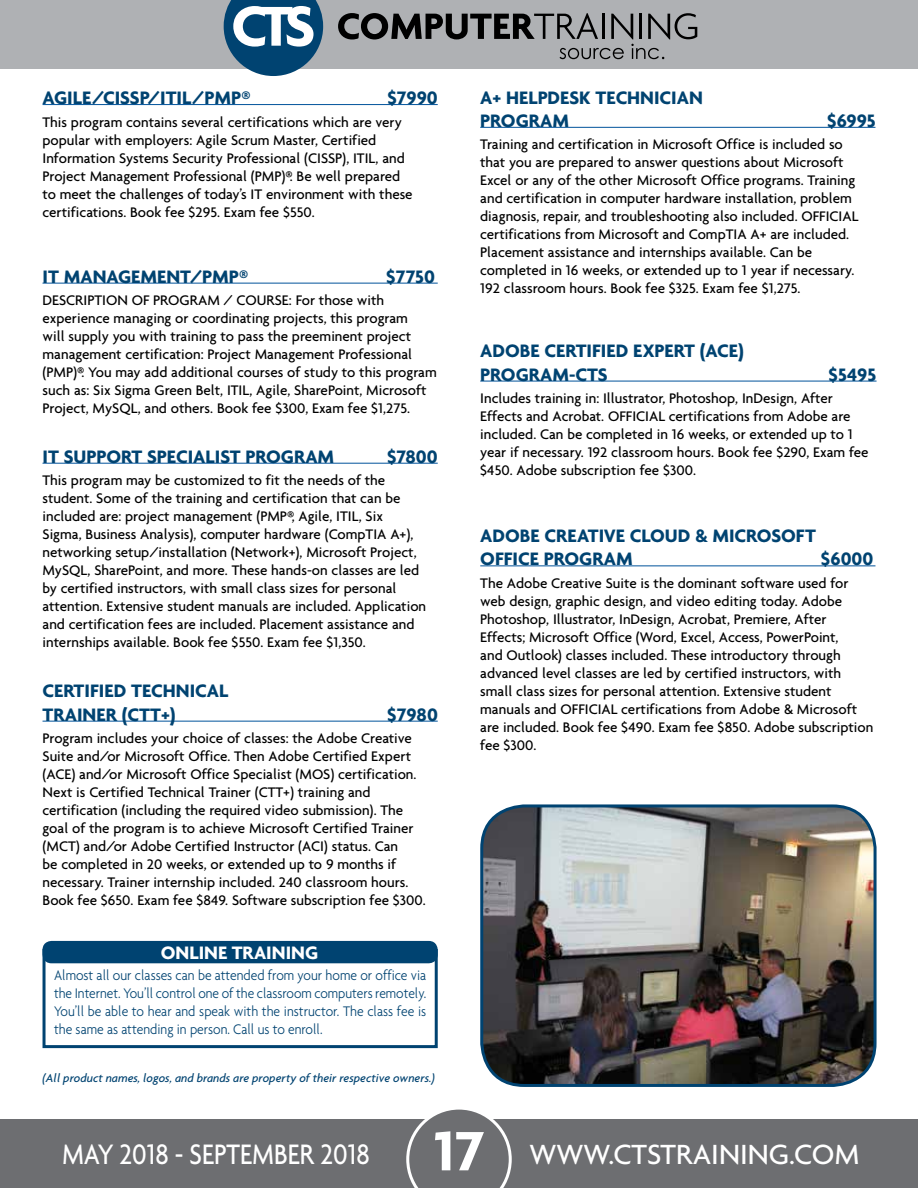
<style>
.page{position:relative;width:918px;height:1188px;background:#fff}
.page>*{position:absolute;margin:0;border:0;box-sizing:border-box;transform-origin:0 0}
.t1{font:500 30.45px "Agenda";color:#fff;scale:.86 1}
.t2{font:700 19.5px "Agenda";color:#004371}
.t3{font:700 19.5px "Agenda";color:#fff}
.t4{font:500 15px/18px "Agenda";color:#000}
.t5{font:300 15px/18px "Agenda";color:#004371;text-align:justify;scale:.91 1}
.t6{font:italic 500 12.45px "Agenda";color:#004371}
.s1{font-weight:700;font-size:60px}
.s2{font-size:30px}
</style>
<div class="page">
<div style="left:0;top:1119px;width:918px;height:69px;background:#6d6e71"></div>
<div style="left:0;top:0;width:918px;height:69px;background:#afb1b4"></div>
<svg style="left:406px;top:1109px;width:106px;height:79px"></svg>
<svg style="left:224px;top:0;width:99px;height:76px;background:#5b84a1"></svg>
<svg style="left:338px;top:13px;width:359px;height:46px"></svg>
<hr style="left:43px;top:463px;width:395px;height:1px;background:#00539b">
<hr style="left:480px;top:127px;width:395px;height:1px;background:#00539b">
<hr style="left:43px;top:283px;width:395px;height:1px;background:#00539b">
<hr style="left:480px;top:565px;width:395px;height:1px;background:#00539b">
<hr style="left:480px;top:381px;width:397px;height:1px;background:#00539b">
<hr style="left:43px;top:721px;width:395px;height:1px;background:#00539b">
<div style="left:43px;top:949px;width:395px;height:99px;border:3px solid #004371"></div>
<div style="left:43px;top:941px;width:395px;height:22px;background:#004371;border-radius:9px"></div>
<img style="left:482px;top:807px;width:392px;height:278px">
<div style="left:480px;top:804px;width:397px;height:283px;border:3px solid #004371;border-radius:43px"></div>
<hr style="left:43px;top:104px;width:395px;height:1px;background:#00539b">
<h2 class="t2" style="left:43px;top:86px;width:210px">AGILE/CISSP/ITIL/PMP®</h2>
<h2 class="t2" style="left:387px;top:86px;width:52px">$7990</h2>
<p class="t4" style="left:43px;top:112px;width:372px">This program contains several certifications which are very popular with employers: Agile Scrum Master, Certified Information Systems Security Professional (CISSP), ITIL, and Project Management Professional (PMP)®. Be well prepared to meet the challenges of today’s IT environment with these certifications. Book fee $295. Exam fee $550.</p>
<h2 class="t2" style="left:43px;top:265px;width:35px">IT MANAGEMENT</h2>
<h2 class="t2" style="left:190px;top:265px;width:26px">/PMP</h2>
<h2 class="t2" style="left:239px;top:265px;width:11px">®</h2>
<h2 class="t2" style="left:386px;top:265px;width:50px">$7750</h2>
<p class="t4" style="left:43px;top:291px;width:396px">DESCRIPTION OF PROGRAM / COURSE: For those with experience managing or coordinating projects, this program<br>will supply you with training to pass the preeminent project management certification: Project Management Professional (PMP)®. You may add additional courses of study to this program such as: Six Sigma Green Belt, ITIL, Agile, SharePoint, Microsoft Project, MySQL, and others. Book fee $300, Exam fee $1,275.</p>
<h2 class="t2" style="left:43px;top:445px;width:44px">IT SUPPORT</h2>
<h2 class="t2" style="left:147px;top:445px;width:20px">SPECIALIST</h2>
<h2 class="t2" style="left:245px;top:445px;width:14px">PROGRAM</h2>
<h2 class="t2" style="left:387px;top:445px;width:52px">$7800</h2>
<p class="t4" style="left:43px;top:471px;width:385px">This program may be customized to fit the needs of the student. Some of the training and certification that can be included are: project management (PMP®, Agile, ITIL, Six<br>Sigma, Business Analysis), computer hardware (CompTIA A+), networking setup/installation (Network+), Microsoft Project, MySQL, SharePoint, and more. These hands-on classes are led by certified instructors, with small class sizes for personal attention. Extensive student manuals are included. Application and certification fees are included. Placement assistance and internships available. Book fee $550. Exam fee $1,350.</p>
<h2 class="t2" style="left:43px;top:679px;width:22px">CERTIFIED</h2>
<h2 class="t2" style="left:131px;top:679px;width:99px">TECHNICAL</h2>
<h2 class="t2" style="left:43px;top:703px;width:12px">TRAINER</h2>
<h2 class="t2" style="left:122px;top:703px;width:55px">(CTT+)</h2>
<h2 class="t2" style="left:387px;top:703px;width:52px">$7980</h2>
<p class="t4" style="left:43px;top:729px;width:385px">Program includes your choice of classes: the Adobe Creative Suite and/or Microsoft Office. Then Adobe Certified Expert (ACE) and/or Microsoft Office Specialist (MOS) certification.<br>Next is Certified Technical Trainer (CTT+) training and certification (including the required video submission). The goal of the program is to achieve Microsoft Certified Trainer (MCT) and/or Adobe Certified Instructor (ACI) status. Can<br>be completed in 20 weeks, or extended up to 9 months if necessary. Trainer internship included. 240 classroom hours.<br>Book fee $650. Exam fee $849. Software subscription fee $300.</p>
<h2 class="t3" style="left:161px;top:941px;width:159px">ONLINE TRAINING</h2>
<p class="t5" style="left:54px;top:966px;width:411px">Almost all our classes can be attended from your home or office via the Internet. You’ll control one of the classroom computers remotely.<br>You’ll be able to hear and speak with the instructor. The class fee is the same as attending in person. Call us to enroll.</p>
<p class="t6" style="left:43px;top:1071px;width:394px">(All product names, logos, and brands are property of their respective owners.)</p>
<h2 class="t2" style="left:480px;top:85px;width:50px">A+ HELPDESK</h2>
<h2 class="t2" style="left:596px;top:85px;width:23px">TECHNICIAN</h2>
<h2 class="t2" style="left:480px;top:109px;width:24px">PROGRAM</h2>
<h2 class="t2" style="left:827px;top:109px;width:50px">$6995</h2>
<p class="t4" style="left:480px;top:135px;width:380px">Training and certification in Microsoft Office is included so that you are prepared to answer questions about Microsoft Excel or any of the other Microsoft Office programs. Training and certification in computer hardware installation, problem diagnosis, repair, and troubleshooting also included. OFFICIAL certifications from Microsoft and CompTIA A+ are included.<br>Placement assistance and internships available. Can be completed in 16 weeks, or extended up to 1 year if necessary.<br>192 classroom hours. Book fee $325. Exam fee $1,275.</p>
<h2 class="t2" style="left:480px;top:339px;width:25px">ADOBE</h2>
<h2 class="t2" style="left:545px;top:339px;width:22px">CERTIFIED</h2>
<h2 class="t2" style="left:633px;top:339px;width:21px">EXPERT</h2>
<h2 class="t2" style="left:700px;top:339px;width:46px">(ACE)</h2>
<h2 class="t2" style="left:480px;top:363px;width:24px">PROGRAM</h2>
<h2 class="t2" style="left:569px;top:363px;width:40px">-CTS</h2>
<h2 class="t2" style="left:829px;top:363px;width:49px">$5495</h2>
<p class="t4" style="left:480px;top:389px;width:390px">Includes training in: Illustrator, Photoshop, InDesign, After Effects and Acrobat. OFFICIAL certifications from Adobe are included. Can be completed in 16 weeks, or extended up to 1 year if necessary. 192 classroom hours. Book fee $290, Exam fee $450. Adobe subscription fee $300.</p>
<h2 class="t2" style="left:480px;top:524px;width:25px">ADOBE</h2>
<h2 class="t2" style="left:545px;top:524px;width:11px">CREATIVE</h2>
<h2 class="t2" style="left:630px;top:524px;width:188px">CLOUD &amp; MICROSOFT</h2>
<h2 class="t2" style="left:480px;top:547px;width:11px">OFFICE</h2>
<h2 class="t2" style="left:544px;top:547px;width:24px">PROGRAM</h2>
<h2 class="t2" style="left:821px;top:547px;width:54px">$6000</h2>
<p class="t4" style="left:480px;top:574px;width:395px">The Adobe Creative Suite is the dominant software used for web design, graphic design, and video editing today. Adobe Photoshop, Illustrator, InDesign, Acrobat, Premiere, After Effects; Microsoft Office (Word, Excel, Access, PowerPoint,<br>and Outlook) classes included. These introductory through advanced level classes are led by certified instructors, with small class sizes for personal attention. Extensive student manuals and OFFICIAL certifications from Adobe &amp; Microsoft are included. Book fee $490. Exam fee $850. Adobe subscription fee $300.</p>
<h1 class="t1" style="left:62px;top:1136px;width:929px">MAY 2018 - SEPTEMBER 2018 <span class="s1">17</span> <span class="s2">WWW.CTSTRAINING.COM</span></h1>
</div>
